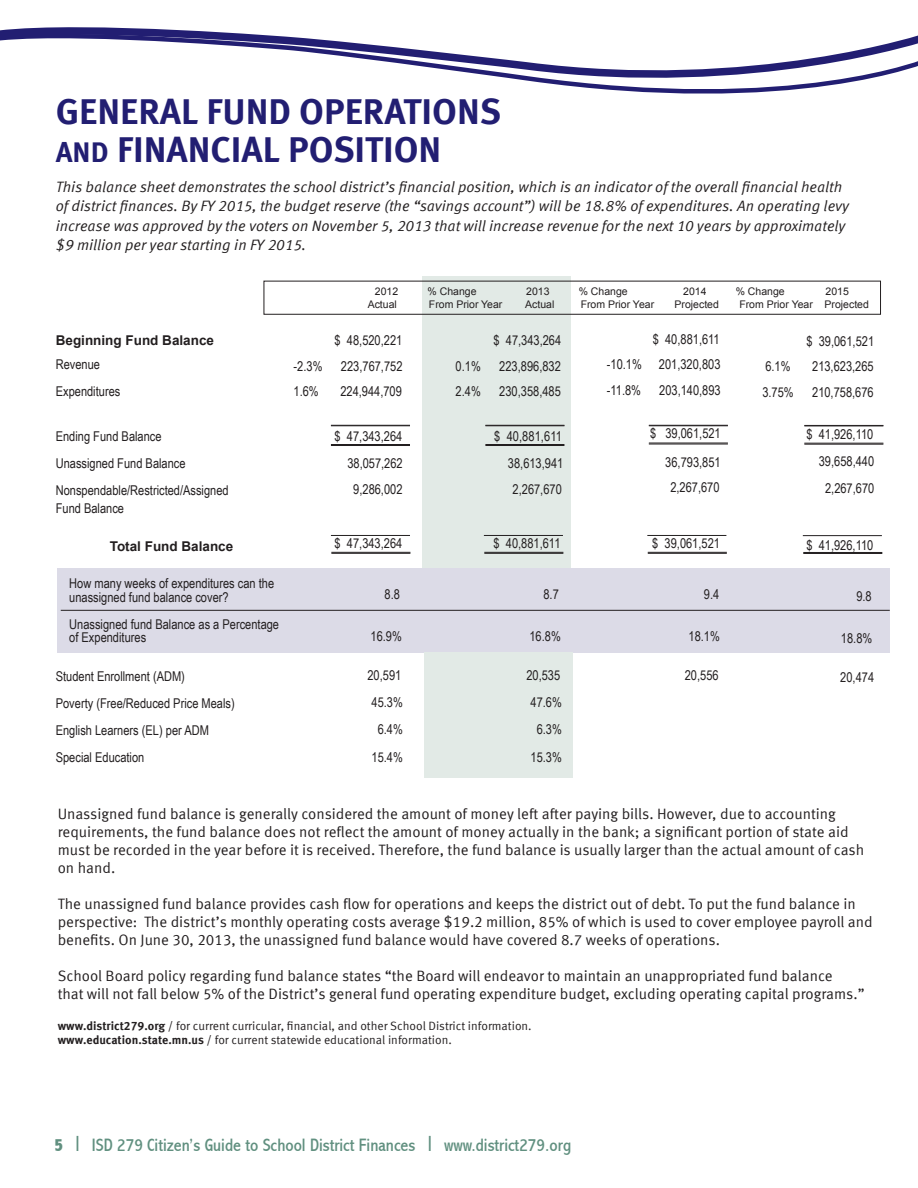
<style>
.page{position:relative;width:918px;height:1188px;background:#fff}
.page>*{position:absolute;margin:0;border:0;box-sizing:border-box;transform-origin:0 0}
.t1{font:700 36px/37.5px "Meta Offc";color:#221e72}
.t2{font:condensed 18px "Abadi";color:#619080}
.t3{font:15px/18px "Meta Offc Norm";color:#231f20}
.t4{font:15px/19.5px "Meta Offc Norm Ita";color:#231f20}
.t5{font:13.5px/27px "Arial Narrow";color:#231f20;text-align:right}
.t6{font:700 13.5px "Arial";color:#231f20}
.t7{font:12px/13.5px "Meta Offc Norm";color:#231f20}
.t8{font:10.5px "Arial";color:#231f20}
.s1{font-size:28.5px}
.s2{font-family:"Meta Offc";font-weight:700}
.s3{font-weight:800}
.s4{font-family:"Monotype Sorts";font-stretch:normal;font-size:21px}
</style>
<div class="page">
<div style="left:423px;top:276px;width:148px;height:292px;background:#e2eae6"></div>
<svg style="left:0;top:27px;width:918px;height:67px"></svg>
<div style="left:57px;top:569px;width:833px;height:84px;background:#dcdbe7"></div>
<div style="left:424px;top:653px;width:148px;height:125px;background:#e2eae6"></div>
<div style="left:264px;top:281px;width:617px;height:34px;border:1px solid #231f20"></div>
<hr style="left:61px;top:610px;width:829px;height:1px;background:#231f20">
<hr style="left:331px;top:552px;width:79px;height:1px;background:#231f20">
<hr style="left:331px;top:553px;width:79px;height:1px;background:#231f20">
<hr style="left:331px;top:535px;width:79px;height:1px;background:#231f20">
<hr style="left:331px;top:425px;width:79px;height:1px;background:#231f20">
<hr style="left:331px;top:426px;width:79px;height:1px;background:#231f20">
<hr style="left:331px;top:444px;width:79px;height:1px;background:#231f20">
<hr style="left:331px;top:445px;width:79px;height:1px;background:#231f20">
<hr style="left:484px;top:552px;width:79px;height:1px;background:#231f20">
<hr style="left:484px;top:553px;width:79px;height:1px;background:#231f20">
<hr style="left:484px;top:535px;width:79px;height:1px;background:#231f20">
<hr style="left:485px;top:425px;width:79px;height:1px;background:#231f20">
<hr style="left:485px;top:426px;width:79px;height:1px;background:#231f20">
<hr style="left:485px;top:444px;width:79px;height:1px;background:#231f20">
<hr style="left:485px;top:445px;width:79px;height:1px;background:#231f20">
<hr style="left:648px;top:552px;width:79px;height:1px;background:#231f20">
<hr style="left:648px;top:553px;width:79px;height:1px;background:#231f20">
<hr style="left:647px;top:535px;width:79px;height:1px;background:#231f20">
<hr style="left:649px;top:425px;width:79px;height:1px;background:#231f20">
<hr style="left:649px;top:426px;width:79px;height:1px;background:#231f20">
<hr style="left:649px;top:443px;width:79px;height:1px;background:#231f20">
<hr style="left:649px;top:444px;width:79px;height:1px;background:#231f20">
<hr style="left:803px;top:552px;width:79px;height:1px;background:#231f20">
<hr style="left:803px;top:553px;width:79px;height:1px;background:#231f20">
<hr style="left:803px;top:535px;width:79px;height:1px;background:#231f20">
<hr style="left:804px;top:425px;width:79px;height:1px;background:#231f20">
<hr style="left:804px;top:426px;width:79px;height:1px;background:#231f20">
<hr style="left:804px;top:443px;width:79px;height:1px;background:#231f20">
<hr style="left:804px;top:444px;width:79px;height:1px;background:#231f20">
<h1 class="t1" style="left:56px;top:94px;width:447px">General Fund Operations <span class="s1">and</span> Financial Position</h1>
<p class="t4" style="left:56px;top:177px;width:795px">This balance sheet demonstrates the school district’s financial position, which is an indicator of the overall financial health of district finances. By FY 2015, the budget reserve (the “savings account”) will be 18.8% of expenditures. An operating levy increase was approved by the voters on November 5, 2013 that will increase revenue for the next 10 years by approximately $9 million per year starting in FY 2015.</p>
<p class="t6" style="left:56px;top:332px;width:160px">Beginning Fund Balance</p>
<p class="t5" style="left:56px;top:351px;width:66px;text-align:left">Revenue<br>Expenditures</p>
<p class="t5" style="left:56px;top:423px;width:174px;text-align:left">Ending Fund Balance<br>Unassigned Fund Balance<br>Nonspendable/Restricted/Assigned</p>
<p class="t5" style="left:56px;top:495px;width:70px">Fund Balance</p>
<p class="t6" style="left:110px;top:537px;width:125px">Total Fund Balance</p>
<p class="t5" style="left:69px;top:576px;width:206px;line-height:13.5px;text-align:left">How many weeks of expenditures can the unassigned fund balance cover?</p>
<p class="t5" style="left:69px;top:617px;width:211px;line-height:13.5px;text-align:left">Unassigned fund Balance as a Percentage of Expenditures</p>
<p class="t5" style="left:56px;top:662px;width:181px;text-align:left">Student Enrollment (ADM)<br>Poverty (Free/Reduced Price Meals)<br>English Learners (EL) per ADM<br>Special Education</p>
<p class="t8" style="left:375px;top:284px;width:25px">2012</p>
<p class="t8" style="left:428px;top:284px;width:51px">% Change</p>
<p class="t8" style="left:526px;top:284px;width:25px">2013</p>
<p class="t8" style="left:579px;top:284px;width:51px">% Change</p>
<p class="t8" style="left:683px;top:284px;width:25px">2014</p>
<p class="t8" style="left:736px;top:284px;width:51px">% Change</p>
<p class="t8" style="left:826px;top:284px;width:25px">2015</p>
<p class="t8" style="left:368px;top:297px;width:31px">Actual</p>
<p class="t8" style="left:429px;top:297px;width:75px">From Prior Year</p>
<p class="t8" style="left:525px;top:297px;width:31px">Actual</p>
<p class="t8" style="left:581px;top:297px;width:75px">From Prior Year</p>
<p class="t8" style="left:675px;top:297px;width:46px">Projected</p>
<p class="t8" style="left:739px;top:297px;width:131px">From Prior Year Projected</p>
<p class="t5" style="left:494px;top:327px;width:69px">$ 47,343,264</p>
<p class="t5" style="left:456px;top:352px;width:27px">0.1%</p>
<p class="t5" style="left:499px;top:352px;width:63px">223,896,832</p>
<p class="t5" style="left:456px;top:378px;width:27px">2.4%</p>
<p class="t5" style="left:499px;top:378px;width:63px">230,358,485</p>
<p class="t5" style="left:494px;top:423px;width:71px">$ 40,881,611<br>38,613,941</p>
<p class="t5" style="left:513px;top:475px;width:51px">2,267,670</p>
<p class="t5" style="left:653px;top:325px;width:68px">$ 40,881,611</p>
<p class="t5" style="left:335px;top:327px;width:69px">$ 48,520,221</p>
<p class="t5" style="left:806px;top:327px;width:69px">$ 39,061,521</p>
<p class="t5" style="left:607px;top:351px;width:37px">-10.1%</p>
<p class="t5" style="left:659px;top:351px;width:63px">201,320,803</p>
<p class="t5" style="left:607px;top:376px;width:36px">-11.8%</p>
<p class="t5" style="left:659px;top:376px;width:63px">203,140,893</p>
<p class="t5" style="left:650px;top:419px;width:72px;line-height:28.5px">$ 39,061,521<br>36,793,851</p>
<p class="t5" style="left:670px;top:474px;width:51px">2,267,670</p>
<p class="t5" style="left:294px;top:352px;width:30px">-2.3%</p>
<p class="t5" style="left:341px;top:352px;width:63px">223,767,752</p>
<p class="t5" style="left:294px;top:378px;width:27px">1.6%</p>
<p class="t5" style="left:340px;top:378px;width:63px">224,944,709</p>
<p class="t5" style="left:335px;top:423px;width:70px">$ 47,343,264<br>38,057,262</p>
<p class="t5" style="left:353px;top:475px;width:51px">9,286,002</p>
<p class="t5" style="left:765px;top:352px;width:27px">6.1%</p>
<p class="t5" style="left:812px;top:352px;width:63px">213,623,265</p>
<p class="t5" style="left:762px;top:378px;width:33px">3.75%</p>
<p class="t5" style="left:812px;top:378px;width:63px">210,758,676</p>
<p class="t5" style="left:806px;top:420px;width:69px">$ 41,926,110<br>39,658,440<br>2,267,670</p>
<p class="t5" style="left:335px;top:529px;width:69px">$ 47,343,264</p>
<p class="t5" style="left:385px;top:580px;width:17px">8.8</p>
<p class="t5" style="left:371px;top:622px;width:33px">16.9%</p>
<p class="t5" style="left:367px;top:661px;width:37px">20,591<br>45.3%<br>6.4%</p>
<p class="t5" style="left:372px;top:744px;width:33px">15.4%</p>
<p class="t5" style="left:494px;top:529px;width:68px">$ 40,881,611</p>
<p class="t5" style="left:543px;top:580px;width:17px">8.7</p>
<p class="t5" style="left:529px;top:622px;width:33px">16.8%</p>
<p class="t5" style="left:526px;top:661px;width:37px">20,535<br>47.6%<br>6.3%</p>
<p class="t5" style="left:531px;top:744px;width:33px">15.3%</p>
<p class="t5" style="left:652px;top:529px;width:69px">$ 39,061,521</p>
<p class="t5" style="left:704px;top:580px;width:17px">9.4</p>
<p class="t5" style="left:689px;top:622px;width:33px">18.1%</p>
<p class="t5" style="left:685px;top:661px;width:35px">20,556</p>
<p class="t5" style="left:806px;top:531px;width:68px">$ 41,926,110</p>
<p class="t5" style="left:856px;top:582px;width:17px">9.8</p>
<p class="t5" style="left:841px;top:624px;width:33px">18.8%</p>
<p class="t5" style="left:840px;top:663px;width:35px">20,474</p>
<p class="t3" style="left:58px;top:805px;width:808px">Unassigned fund balance is generally considered the amount of money left after paying bills. However, due to accounting requirements, the fund balance does not reflect the amount of money actually in the bank; a significant portion of state aid must be recorded in the year before it is received. Therefore, the fund balance is usually larger than the actual amount of cash on hand.</p>
<p class="t3" style="left:58px;top:895px;width:817px">The unassigned fund balance provides cash flow for operations and keeps the district out of debt. To put the fund balance in perspective: The district’s monthly operating costs average $19.2 million, 85% of which is used to cover employee payroll and benefits. On June 30, 2013, the unassigned fund balance would have covered 8.7 weeks of operations.</p>
<p class="t3" style="left:58px;top:967px;width:808px">School Board policy regarding fund balance states “the Board will endeavor to maintain an unappropriated fund balance<br>that will not fall below 5% of the District’s general fund operating expenditure budget, excluding operating capital programs.”</p>
<p class="t7" style="left:58px;top:1020px;width:475px"><span class="s2">www.district279.org</span> / for current curricular, financial, and other School District information. <span class="s2">www.education.state.mn.us</span> / for current statewide educational information.</p>
<p class="t2" style="left:54px;top:1134px;width:519px"><span class="s3">5</span> <span class="s4">x</span> ISD 279 Citizen’s Guide to School District Finances <span class="s4">x</span> www.district279.org</p>
</div>
